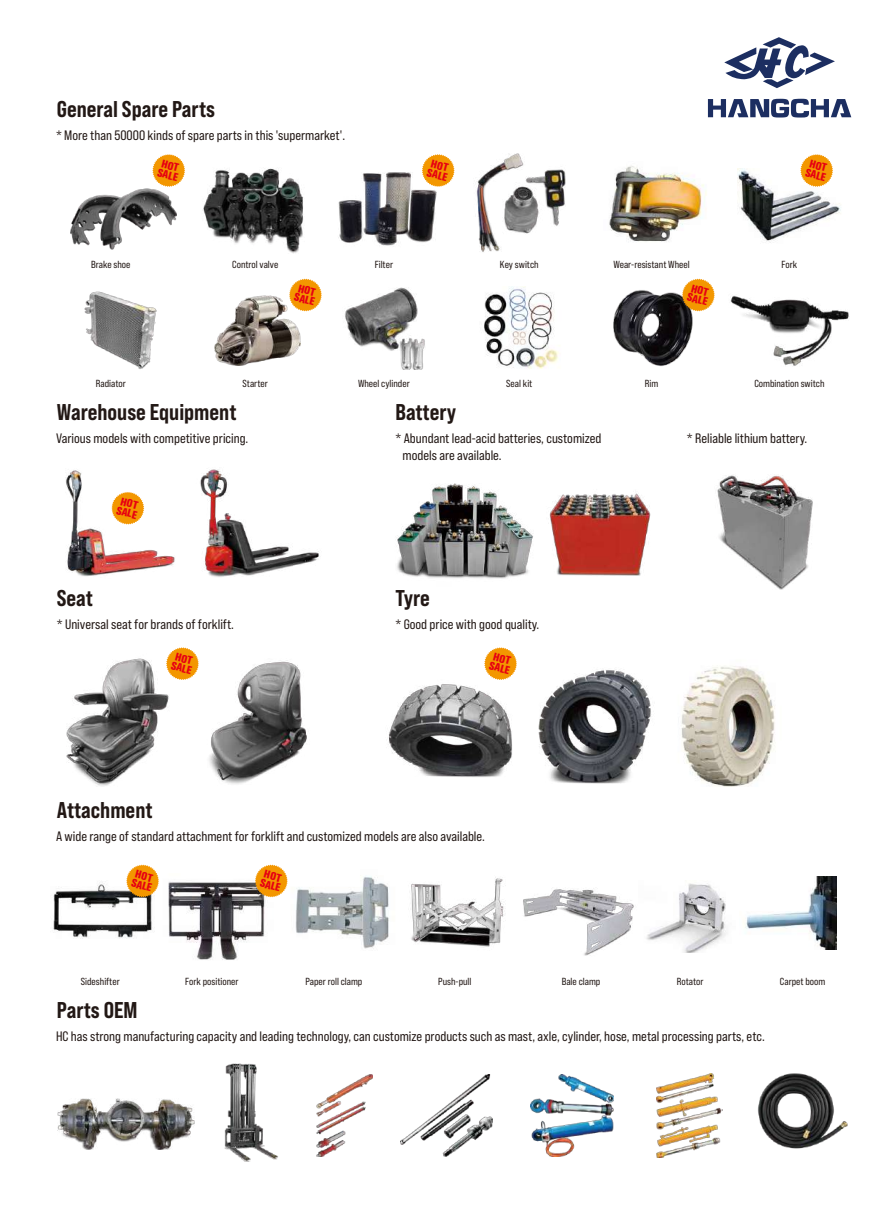
<style>
.page{position:relative;width:893px;height:1212px;background:#fff}
.page>*{position:absolute;margin:0;border:0;box-sizing:border-box;transform-origin:0 0}
.t1{font:22.8px "Bebas Neue Pro Sm E Eb";color:#221815}
.t2{font:13.65px/17px "Bebas Neue Pro Sm E Rg";color:#221815}
.t3{font:800 condensed 11.1px/9.6px "Akzidenz Grotesk BQ";color:#e60012}
.t4{font:10.2px "Bebas Neue Pro Sm E Rg";color:#221815}
</style>
<div class="page">
<svg style="left:724px;top:37px;width:111px;height:51px"></svg>
<svg style="left:708px;top:99px;width:143px;height:19px"></svg>
<img style="left:389px;top:684px;width:116px;height:93px">
<img style="left:505px;top:669px;width:146px;height:115px">
<img style="left:681px;top:666px;width:94px;height:121px">
<img style="left:397px;top:483px;width:136px;height:96px">
<img style="left:717px;top:475px;width:96px;height:115px">
<img style="left:66px;top:658px;width:103px;height:128px">
<img style="left:209px;top:660px;width:98px;height:124px">
<img style="left:65px;top:470px;width:84px;height:106px">
<img style="left:149px;top:469px;width:170px;height:108px">
<img style="left:549px;top:493px;width:102px;height:83px">
<img style="left:523px;top:888px;width:111px;height:68px">
<img style="left:295px;top:876px;width:94px;height:73px">
<img style="left:745px;top:877px;width:91px;height:73px">
<img style="left:168px;top:881px;width:105px;height:79px">
<img style="left:53px;top:882px;width:99px;height:57px">
<img style="left:646px;top:883px;width:81px;height:70px">
<img style="left:411px;top:877px;width:93px;height:70px">
<svg style="left:126px;top:864px;width:33px;height:33px"></svg>
<svg style="left:111px;top:492px;width:33px;height:32px"></svg>
<svg style="left:166px;top:647px;width:33px;height:33px"></svg>
<svg style="left:484px;top:647px;width:33px;height:33px"></svg>
<svg style="left:255px;top:864px;width:33px;height:33px"></svg>
<img style="left:530px;top:1074px;width:83px;height:82px">
<img style="left:656px;top:1073px;width:67px;height:85px">
<img style="left:316px;top:1074px;width:56px;height:82px">
<img style="left:401px;top:1074px;width:91px;height:83px">
<img style="left:58px;top:1099px;width:137px;height:50px">
<img style="left:224px;top:1063px;width:54px;height:99px">
<img style="left:757px;top:1073px;width:91px;height:76px">
<img style="left:609px;top:165px;width:98px;height:77px">
<img style="left:71px;top:188px;width:106px;height:62px">
<img style="left:203px;top:168px;width:100px;height:86px">
<img style="left:476px;top:154px;width:90px;height:98px">
<img style="left:84px;top:291px;width:73px;height:78px">
<img style="left:345px;top:287px;width:80px;height:82px">
<img style="left:737px;top:168px;width:104px;height:75px">
<img style="left:338px;top:172px;width:99px;height:74px">
<img style="left:215px;top:295px;width:86px;height:70px">
<img style="left:613px;top:290px;width:80px;height:77px">
<img style="left:484px;top:287px;width:76px;height:82px">
<img style="left:730px;top:295px;width:119px;height:71px">
<svg style="left:152px;top:154px;width:33px;height:33px"></svg>
<svg style="left:289px;top:279px;width:33px;height:32px"></svg>
<svg style="left:682px;top:279px;width:33px;height:32px"></svg>
<svg style="left:422px;top:154px;width:33px;height:33px"></svg>
<svg style="left:800px;top:154px;width:33px;height:33px"></svg>
<h1 class="t1" style="left:57px;top:95px;width:160px">General Spare Parts</h1>
<p class="t2" style="left:56px;top:126px;width:291px">* More than 50000 kinds of spare parts in this 'supermarket'.</p>
<p class="t3" style="left:161px;top:158px;width:22px;rotate:15deg">HOT<br>SALE</p>
<p class="t3" style="left:431px;top:158px;width:22px;rotate:15deg">HOT<br>SALE</p>
<p class="t3" style="left:809px;top:158px;width:22px;rotate:15deg">HOT<br>SALE</p>
<p class="t4" style="left:232px;top:259px;width:48px">Control valve</p>
<p class="t4" style="left:375px;top:259px;width:20px">Filter</p>
<p class="t4" style="left:500px;top:259px;width:40px">Key switch</p>
<p class="t4" style="left:91px;top:259px;width:41px">Brake shoe</p>
<p class="t4" style="left:613px;top:259px;width:78px">Wear-resistant Wheel</p>
<p class="t4" style="left:782px;top:259px;width:17px">Fork</p>
<p class="t3" style="left:298px;top:283px;width:22px;rotate:15deg">HOT<br>SALE</p>
<p class="t3" style="left:691px;top:283px;width:22px;rotate:15deg">HOT<br>SALE</p>
<p class="t4" style="left:96px;top:377px;width:32px">Radiator</p>
<p class="t4" style="left:243px;top:377px;width:27px">Starter</p>
<p class="t4" style="left:358px;top:377px;width:53px">Wheel cylinder</p>
<p class="t4" style="left:506px;top:377px;width:28px">Seal kit</p>
<p class="t4" style="left:645px;top:377px;width:15px">Rim</p>
<p class="t4" style="left:754px;top:377px;width:72px">Combination switch</p>
<h1 class="t1" style="left:57px;top:399px;width:181px">Warehouse Equipment</h1>
<h1 class="t1" style="left:395px;top:399px;width:62px">Battery</h1>
<p class="t2" style="left:56px;top:430px;width:194px">Various models with competitive pricing.</p>
<p class="t2" style="left:403px;top:430px;width:201px;text-indent:-7px">* Abundant lead-acid batteries, customized models are available.</p>
<p class="t2" style="left:687px;top:430px;width:122px">* Reliable lithium battery.</p>
<p class="t3" style="left:121px;top:496px;width:22px;rotate:15deg">HOT<br>SALE</p>
<h1 class="t1" style="left:57px;top:585px;width:38px">Seat</h1>
<p class="t2" style="left:57px;top:616px;width:179px">* Universal seat for brands of forklift.</p>
<h1 class="t1" style="left:395px;top:585px;width:36px">Tyre</h1>
<p class="t2" style="left:395px;top:616px;width:145px">* Good price with good quality.</p>
<p class="t3" style="left:175px;top:651px;width:22px;rotate:15deg">HOT<br>SALE</p>
<p class="t3" style="left:493px;top:651px;width:22px;rotate:15deg">HOT<br>SALE</p>
<h1 class="t1" style="left:57px;top:796px;width:97px">Attachment</h1>
<p class="t2" style="left:56px;top:828px;width:430px">A wide range of standard attachment for forklift and customized models are also available.</p>
<p class="t3" style="left:135px;top:869px;width:22px;rotate:15deg">HOT<br>SALE</p>
<p class="t3" style="left:264px;top:869px;width:22px;rotate:15deg">HOT<br>SALE</p>
<p class="t4" style="left:81px;top:976px;width:40px">Sideshifter</p>
<p class="t4" style="left:185px;top:976px;width:55px">Fork positioner</p>
<p class="t4" style="left:305px;top:976px;width:58px">Paper roll clamp</p>
<p class="t4" style="left:438px;top:976px;width:35px">Push-pull</p>
<p class="t4" style="left:562px;top:976px;width:40px">Bale clamp</p>
<p class="t4" style="left:677px;top:976px;width:28px">Rotator</p>
<p class="t4" style="left:780px;top:976px;width:47px">Carpet boom</p>
<h1 class="t1" style="left:57px;top:996px;width:82px">Parts OEM</h1>
<p class="t2" style="left:56px;top:1027px;width:710px">HC has strong manufacturing capacity and leading technology, can customize products such as mast, axle, cylinder, hose, metal processing parts, etc.</p>
</div>
